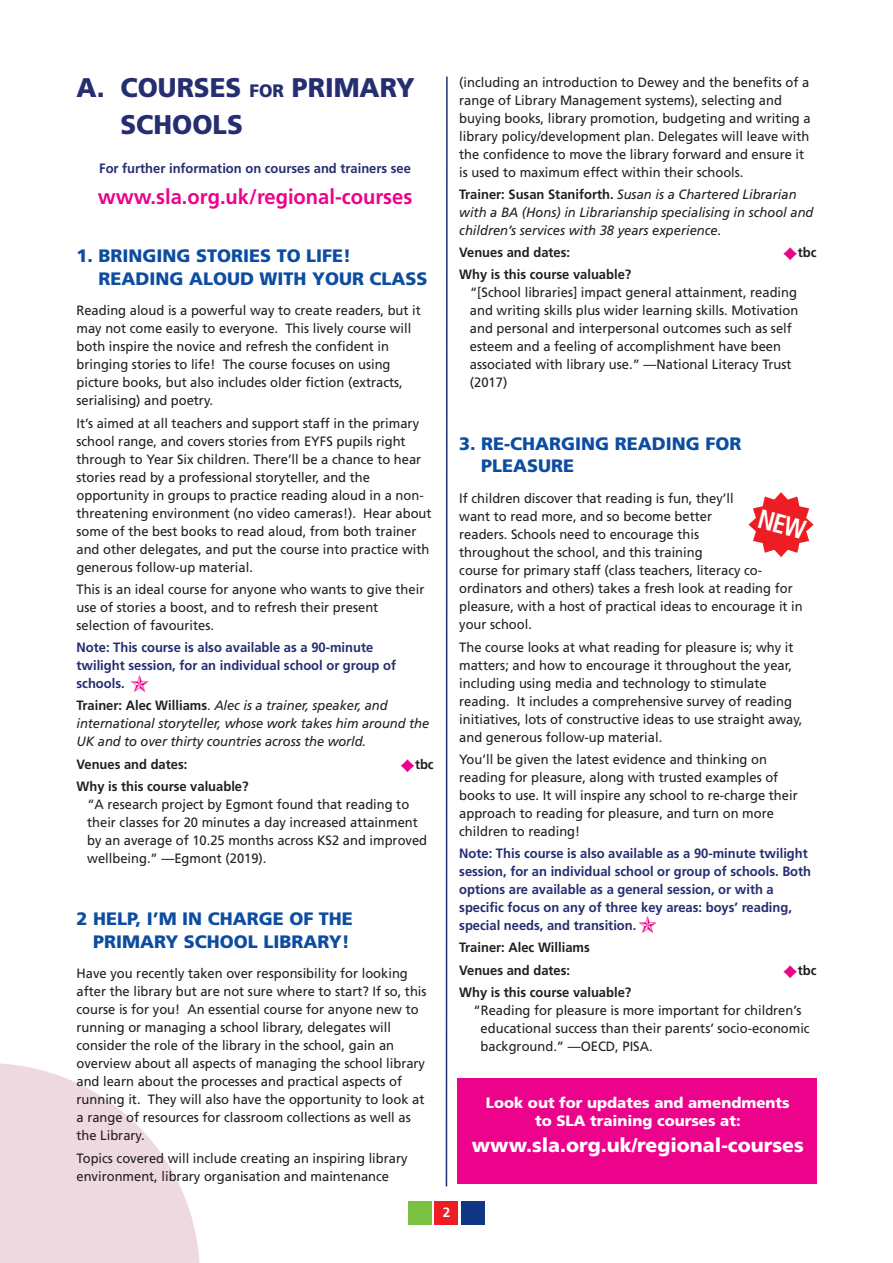
<style>
.page{position:relative;width:893px;height:1263px;background:#fff}
.page>*{position:absolute;margin:0;border:0;box-sizing:border-box;transform-origin:0 0}
.t1{font:900 27px/37.5px "Frutiger";color:#252e71;scale:.96 1}
.t2{font:700 21px "Frutiger";color:#ed028c;scale:.96 1}
.t3{font:900 19.5px "Frutiger";color:#fff}
.t4{font:900 18px/22.5px "Frutiger";color:#0d4da1}
.t5{font:900 15px/18px "Frutiger";color:#fff;text-align:center}
.t6{font:13.5px/18px "Frutiger";color:#231f20;scale:.96 1}
.t7{font:700 13.5px/18px "Frutiger";color:#252e71;scale:.96 1}
.t8{font:italic 13.5px/18px "Frutiger";letter-spacing:-.005em;color:#231f20;scale:.96 1}
.t9{font:700 13.5px/22.2px "Frutiger";color:#231f20;scale:.96 1}
.t10{font:700 13.5px "Frutiger";color:#fff}
.s1{font-size:18px}
.s2{font-weight:700;font-style:normal}
.s3{font-style:normal}
.s4{color:#ed028c}
</style>
<div class="page">
<svg style="left:0;top:1063px;width:200px;height:200px"></svg>
<div style="left:408px;top:1201px;width:24px;height:24px;background:#7bc142"></div>
<div style="left:435px;top:1201px;width:23px;height:24px;background:#ee1d23"></div>
<div style="left:461px;top:1201px;width:24px;height:24px;background:#103785"></div>
<hr style="left:446px;top:77px;width:2px;height:1109px;background:#252e71">
<div style="left:457px;top:1079px;width:359px;height:105px;background:#ed028c"></div>
<svg style="left:748px;top:492px;width:65px;height:65px"></svg>
<h1 class="t1" style="left:120px;top:71px;width:308px;text-indent:-44px">A. COURSES <span class="s1">FOR</span> PRIMARY<br>SCHOOLS</h1>
<p class="t7" style="left:99px;top:160px;width:326px">For further information on courses and trainers see</p>
<h2 class="t2" style="left:98px;top:188px;width:329px">www.sla.org.uk/regional-courses</h2>
<h3 class="t4" style="left:98px;top:246px;width:331px;text-indent:-22px">1. BRINGING STORIES TO LIFE!<br>READING ALOUD WITH YOUR CLASS</h3>
<p class="t6" style="left:77px;top:303px;width:360px">Reading aloud is a powerful way to create readers, but it may not come easily to everyone. This lively course will both inspire the novice and refresh the confident in bringing stories to life! The course focuses on using picture books, but also includes older fiction (extracts, serialising) and poetry.</p>
<p class="t6" style="left:77px;top:415px;width:371px">It’s aimed at all teachers and support staff in the primary school range, and covers stories from EYFS pupils right through to Year Six children. There’ll be a chance to hear stories read by a professional storyteller, and the opportunity in groups to practice reading aloud in a non&shy;threatening environment (no video cameras!). Hear about some of the best books to read aloud, from both trainer and other delegates, and put the course into practice with generous follow-up material.</p>
<p class="t6" style="left:77px;top:581px;width:364px">This is an ideal course for anyone who wants to give their use of stories a boost, and to refresh their present selection of favourites.</p>
<p class="t7" style="left:77px;top:639px;width:334px">Note: This course is also available as a 90-minute twilight session, for an individual school or group of schools.</p>
<p class="t8" style="left:77px;top:698px;width:369px"><span class="s2">Trainer: Alec Williams</span><span class="s3">.</span> Alec is a trainer, speaker, and international storyteller, whose work takes him around the<br>UK and to over thirty countries across the world.</p>
<p class="t9" style="left:77px;top:754px;width:117px">Venues and dates:</p>
<p class="t9" style="left:400px;top:754px;width:37px"><span class="s4">♦</span>tbc</p>
<p class="t9" style="left:77px;top:776px;width:181px">Why is this course valuable?</p>
<p class="t6" style="left:87px;top:796px;width:356px">“A research project by Egmont found that reading to their classes for 20 minutes a day increased attainment by an average of 10.25 months across KS2 and improved wellbeing.” —Egmont (2019).</p>
<h3 class="t4" style="left:77px;top:909px;width:278px;text-align:right">2 HELP, I’M IN CHARGE OF THE<br>PRIMARY SCHOOL LIBRARY!</h3>
<p class="t6" style="left:77px;top:966px;width:366px">Have you recently taken over responsibility for looking after the library but are not sure where to start? If so, this course is for you! An essential course for anyone new to running or managing a school library, delegates will consider the role of the library in the school, gain an overview about all aspects of managing the school library and learn about the processes and practical aspects of running it. They will also have the opportunity to look at a range of resources for classroom collections as well as the Library.</p>
<p class="t6" style="left:77px;top:1150px;width:346px">Topics covered will include creating an inspiring library environment, library organisation and maintenance</p>
<p class="t6" style="left:459px;top:74px;width:368px">(including an introduction to Dewey and the benefits of a range of Library Management systems), selecting and buying books, library promotion, budgeting and writing a library policy/development plan. Delegates will leave with the confidence to move the library forward and ensure it is used to maximum effect within their schools.</p>
<p class="t8" style="left:459px;top:186px;width:371px"><span class="s2">Trainer: Susan Staniforth.</span> Susan is a Chartered Librarian with a BA (Hons) in Librarianship specialising in school and children’s services with 38 years experience.</p>
<p class="t9" style="left:459px;top:242px;width:117px">Venues and dates:</p>
<p class="t9" style="left:783px;top:242px;width:37px"><span class="s4">♦</span>tbc</p>
<p class="t9" style="left:459px;top:265px;width:181px">Why is this course valuable?</p>
<p class="t6" style="left:470px;top:285px;width:344px">“[School libraries] impact general attainment, reading and writing skills plus wider learning skills. Motivation and personal and interpersonal outcomes such as self esteem and a feeling of accomplishment have been associated with library use.” —National Literacy Trust (2017)</p>
<h3 class="t4" style="left:481px;top:434px;width:262px;text-indent:-22px">3. RE-CHARGING READING FOR<br>PLEASURE</h3>
<p class="t6" style="left:459px;top:491px;width:359px">If children discover that reading is fun, they’ll<br>want to read more, and so become better<br>readers. Schools need to encourage this<br>throughout the school, and this training<br>course for primary staff (class teachers, literacy co&shy;ordinators and others) takes a fresh look at reading for pleasure, with a host of practical ideas to encourage it in your school.</p>
<p class="t6" style="left:459px;top:639px;width:359px">The course looks at what reading for pleasure is; why it matters; and how to encourage it throughout the year, including using media and technology to stimulate reading. It includes a comprehensive survey of reading initiatives, lots of constructive ideas to use straight away, and generous follow-up material.</p>
<p class="t6" style="left:459px;top:751px;width:354px">You’ll be given the latest evidence and thinking on reading for pleasure, along with trusted examples of books to use. It will inspire any school to re-charge their approach to reading for pleasure, and turn on more children to reading!</p>
<p class="t7" style="left:459px;top:845px;width:368px">Note: This course is also available as a 90-minute twilight session, for an individual school or group of schools. Both options are available as a general session, or with a specific focus on any of three key areas: boys’ reading, special needs, and transition.</p>
<p class="t9" style="left:459px;top:937px;width:138px">Trainer: Alec Williams<br>Venues and dates:</p>
<p class="t9" style="left:783px;top:960px;width:37px"><span class="s4">♦</span>tbc</p>
<p class="t9" style="left:459px;top:982px;width:181px">Why is this course valuable?</p>
<p class="t6" style="left:481px;top:1002px;width:344px;text-indent:-7px">“Reading for pleasure is more important for children’s educational success than their parents’ socio-economic background.” —OECD, PISA.</p>
<p class="t5" style="left:486px;top:1095px;width:305px">Look out for updates and amendments to SLA training courses at:</p>
<h3 class="t3" style="left:472px;top:1137px;width:333px">www.sla.org.uk/regional-courses</h3>
<p class="t10" style="left:443px;top:1207px;width:9px">2</p>
</div>
